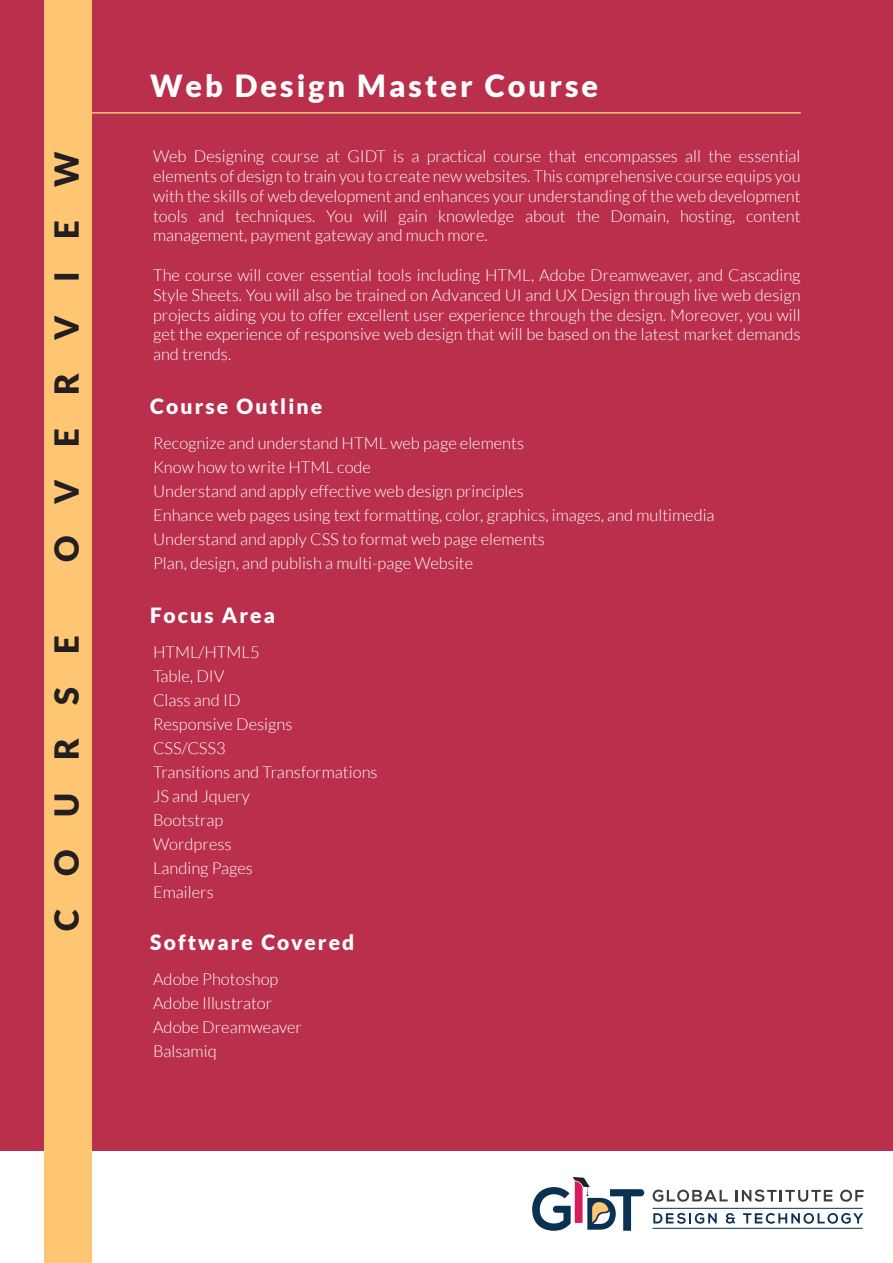
<style>
.page{position:relative;width:893px;height:1263px;background:#fff}
.page>*{position:absolute;margin:0;border:0;box-sizing:border-box;transform-origin:0 0}
.t1{font:900 33px "Lato";letter-spacing:1em;color:#231f20}
.t2{font:900 30.6px "Lato";letter-spacing:.1em;color:#fff}
.t3{font:900 21px "Lato";letter-spacing:.1em;color:#fff}
.t4{font:300 16.5px/24px "Lato";color:#fff}
</style>
<div class="page">
<div style="left:0;top:0;width:893px;height:1151px;background:#ba2f4c"></div>
<div style="left:44px;top:0;width:47px;height:1263px;background:#fec673"></div>
<svg style="left:532px;top:1177px;width:112px;height:54px"></svg>
<svg style="left:653px;top:1189px;width:75px;height:13px"></svg>
<svg style="left:736px;top:1189px;width:96px;height:13px"></svg>
<svg style="left:840px;top:1190px;width:23px;height:12px"></svg>
<svg style="left:653px;top:1213px;width:64px;height:11px"></svg>
<svg style="left:726px;top:1213px;width:9px;height:10px"></svg>
<svg style="left:743px;top:1213px;width:120px;height:11px"></svg>
<hr style="left:653px;top:1208px;width:210px;height:1px;background:#0a3152">
<hr style="left:653px;top:1228px;width:210px;height:1px;background:#0a3152">
<hr style="left:91px;top:112px;width:710px;height:2px;background:#fec673">
<h1 class="t1" style="left:48px;top:562px;width:412px;rotate:-90deg">OVERVIEW</h1>
<h1 class="t1" style="left:48px;top:931px;width:298px;rotate:-90deg">COURSE</h1>
<h2 class="t2" style="left:150px;top:67px;width:449px">Web Design Master Course</h2>
<p class="t4" style="left:153px;top:146px;width:649px;line-height:19.8px;text-align:justify">Web Designing course at GIDT is a practical course that encompasses all the essential elements of design to train you to create new websites. This comprehensive course equips you with the skills of web development and enhances your understanding of the web development tools and techniques. You will gain knowledge about the Domain, hosting, content management, payment gateway and much more.</p>
<p class="t4" style="left:153px;top:265px;width:649px;line-height:19.8px;text-align:justify">The course will cover essential tools including HTML, Adobe Dreamweaver, and Cascading Style Sheets. You will also be trained on Advanced UI and UX Design through live web design projects aiding you to offer excellent user experience through the design. Moreover, you will get the experience of responsive web design that will be based on the latest market demands and trends.</p>
<p class="t3" style="left:150px;top:394px;width:173px">Course Outline</p>
<p class="t4" style="left:153px;top:432px;width:563px">Recognize and understand HTML web page elements<br>Know how to write HTML code<br>Understand and apply effective web design principles<br>Enhance web pages using text formatting, color, graphics, images, and multimedia Understand and apply CSS to format web page elements<br>Plan, design, and publish a multi-page Website</p>
<p class="t3" style="left:150px;top:603px;width:126px">Focus Area</p>
<p class="t4" style="left:153px;top:640px;width:226px">HTML/HTML5<br>Table, DIV<br>Class and ID<br>Responsive Designs<br>CSS/CSS3<br>Transitions and Transformations<br>JS and Jquery<br>Bootstrap<br>Wordpress<br>Landing Pages<br>Emailers</p>
<p class="t3" style="left:150px;top:930px;width:206px">Software Covered</p>
<p class="t4" style="left:153px;top:967px;width:151px">Adobe Photoshop<br>Adobe Illustrator<br>Adobe Dreamweaver<br>Balsamiq</p>
</div>
